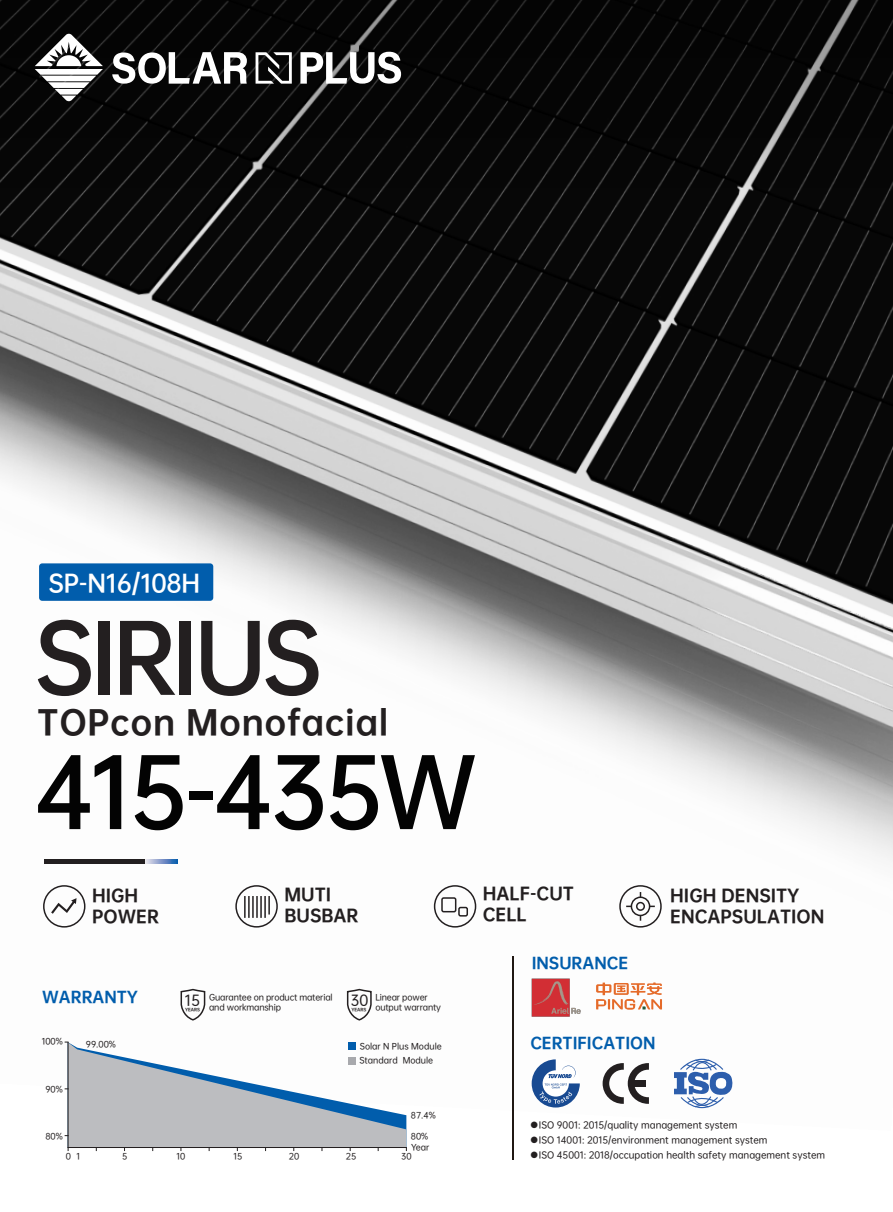
<style>
.page{position:relative;width:893px;height:1212px;background:#fff}
.page>*{position:absolute;margin:0;border:0;box-sizing:border-box;transform-origin:0 0}
.t1{font:90.6px "OPPO Sans B";letter-spacing:-.05em;color:#030303}
.t2{font:90.6px "OPPO Sans B";letter-spacing:-.05em;color:#231f20}
.t3{font:31.8px "OPPO Sans H";letter-spacing:.02em;color:#231f20}
.t4{font:23.25px "OPPO Sans B";letter-spacing:-.01em;color:#fff}
.t5{font:16.5px/21px "OPPO Sans H";color:#231f20}
.t6{font:15px "OPPO Sans H";color:#015dac}
.t7{font:14.1px "OPPO Sans M";color:#231f20}
.t8{font:9px "OPPO Sans M";color:#231f20}
.t9{font:8.25px/9.9px "OPPO Sans M";letter-spacing:-.02em;color:#231f20}
.t10{font:8.25px/14.7px "OPPO Sans M";color:#231f20}
.t11{font:4.2px "OPPO Sans H";color:#231f20}
</style>
<div class="page">
<img style="left:0;top:192px;width:893px;height:917px">
<svg style="left:180px;top:989px;width:26px;height:33px"></svg>
<svg style="left:346px;top:989px;width:26px;height:33px"></svg>
<div style="left:43px;top:885px;width:42px;height:42px;border:2px solid #231f20;border-radius:20px"></div>
<svg style="left:51px;top:898px;width:26px;height:16px"></svg>
<div style="left:235px;top:885px;width:43px;height:42px;border:2px solid #231f20;border-radius:20px"></div>
<div style="left:434px;top:885px;width:42px;height:42px;border:2px solid #231f20;border-radius:20px"></div>
<div style="left:619px;top:885px;width:43px;height:42px;border:2px solid #231f20;border-radius:20px"></div>
<div style="left:636px;top:902px;width:9px;height:9px;border:2px solid #231f20;border-radius:50%"></div>
<div style="left:631px;top:896px;width:19px;height:20px;border:2px solid #231f20;border-radius:50%"></div>
<svg style="left:0;top:0;width:893px;height:192px;background:#0a0a0a"></svg>
<svg style="left:35px;top:33px;width:68px;height:69px"></svg>
<svg style="left:112px;top:52px;width:135px;height:32px"></svg>
<svg style="left:300px;top:52px;width:101px;height:32px"></svg>
<svg style="left:256px;top:52px;width:36px;height:32px"></svg>
<div style="left:39px;top:563px;width:174px;height:38px;background:#015dac;border-radius:3px"></div>
<hr style="left:44px;top:859px;width:106px;height:4px;background:#231f20">
<svg style="left:145px;top:859px;width:32px;height:4px"></svg>
<hr style="left:244px;top:896px;width:2px;height:22px;background:#231f20">
<hr style="left:248px;top:896px;width:2px;height:22px;background:#231f20">
<hr style="left:252px;top:896px;width:2px;height:22px;background:#231f20">
<hr style="left:256px;top:896px;width:2px;height:22px;background:#231f20">
<hr style="left:260px;top:896px;width:2px;height:22px;background:#231f20">
<hr style="left:264px;top:896px;width:2px;height:22px;background:#231f20">
<svg style="left:268px;top:896px;width:2px;height:18px"></svg>
<div style="left:441px;top:897px;width:15px;height:15px;border:2px solid #231f20;border-radius:2px"></div>
<div style="left:458px;top:907px;width:10px;height:9px;border:2px solid #231f20;border-radius:2px"></div>
<svg style="left:603px;top:1063px;width:46px;height:41px"></svg>
<div style="left:631px;top:1080px;width:14px;height:7px;background:#231f20"></div>
<svg style="left:674px;top:1058px;width:61px;height:50px"></svg>
<svg style="left:532px;top:1059px;width:48px;height:48px"></svg>
<svg style="left:65px;top:1042px;width:342px;height:108px"></svg>
<div style="left:348px;top:1057px;width:7px;height:7px;background:#a8a9ad"></div>
<div style="left:348px;top:1042px;width:7px;height:8px;background:#015dac"></div>
<hr style="left:512px;top:956px;width:2px;height:204px;background:#201813">
<img style="left:532px;top:978px;width:49px;height:38px">
<svg style="left:596px;top:982px;width:66px;height:28px"></svg>
<h3 class="t4" style="left:48px;top:563px;width:153px">SP-N16/108H</h3>
<h1 class="t2" style="left:34px;top:580px;width:290px">SIRIUS</h1>
<h2 class="t3" style="left:37px;top:694px;width:353px">TOPcon Monofacial</h2>
<h1 class="t1" style="left:34px;top:714px;width:445px">415-435W</h1>
<h3 class="t5" style="left:92px;top:884px;width:68px">HIGH<br>POWER</h3>
<h3 class="t5" style="left:284px;top:882px;width:76px">MUTI<br>BUSBAR</h3>
<h3 class="t5" style="left:483px;top:882px;width:93px">HALF-CUT<br>CELL</h3>
<h3 class="t5" style="left:670px;top:884px;width:156px">HIGH DENSITY<br>ENCAPSULATION</h3>
<h3 class="t6" style="left:42px;top:983px;width:97px">WARRANTY</h3>
<h3 class="t7" style="left:185px;top:988px;width:17px">15</h3>
<p class="t11" style="left:185px;top:1006px;width:17px">YEARS</p>
<p class="t9" style="left:209px;top:992px;width:125px">Guarantee on product material and workmanship</p>
<p class="t9" style="left:375px;top:992px;width:67px">Linear power output warranty</p>
<h3 class="t7" style="left:350px;top:988px;width:19px">30</h3>
<p class="t11" style="left:351px;top:1006px;width:17px">YEARS</p>
<p class="t9" style="left:42px;top:1035px;width:23px">100%</p>
<p class="t9" style="left:45px;top:1083px;width:19px">90%</p>
<p class="t9" style="left:45px;top:1130px;width:19px">80%</p>
<p class="t9" style="left:86px;top:1038px;width:32px">99.00%</p>
<p class="t10" style="left:360px;top:1038px;width:84px">Solar N Plus Module<br>Standard Module</p>
<p class="t9" style="left:411px;top:1109px;width:26px">87.4%</p>
<p class="t9" style="left:411px;top:1130px;width:19px">80%</p>
<p class="t9" style="left:411px;top:1142px;width:20px">Year</p>
<p class="t9" style="left:66px;top:1151px;width:16px">0 1</p>
<p class="t9" style="left:122px;top:1151px;width:7px">5</p>
<p class="t9" style="left:177px;top:1151px;width:10px">10</p>
<p class="t9" style="left:234px;top:1151px;width:10px">15</p>
<p class="t9" style="left:289px;top:1151px;width:12px">20</p>
<p class="t9" style="left:346px;top:1151px;width:12px">25</p>
<p class="t9" style="left:401px;top:1151px;width:12px">30</p>
<h3 class="t6" style="left:532px;top:950px;width:98px">INSURANCE</h3>
<h3 class="t6" style="left:530px;top:1030px;width:127px">CERTIFICATION</h3>
<p class="t8" style="left:530px;top:1118px;width:209px">●ISO 9001: 2015/quality management system</p>
<p class="t8" style="left:530px;top:1133px;width:239px">●ISO 14001: 2015/environment management system</p>
<p class="t8" style="left:530px;top:1148px;width:297px">●ISO 45001: 2018/occupation health safety management system</p>
</div>
